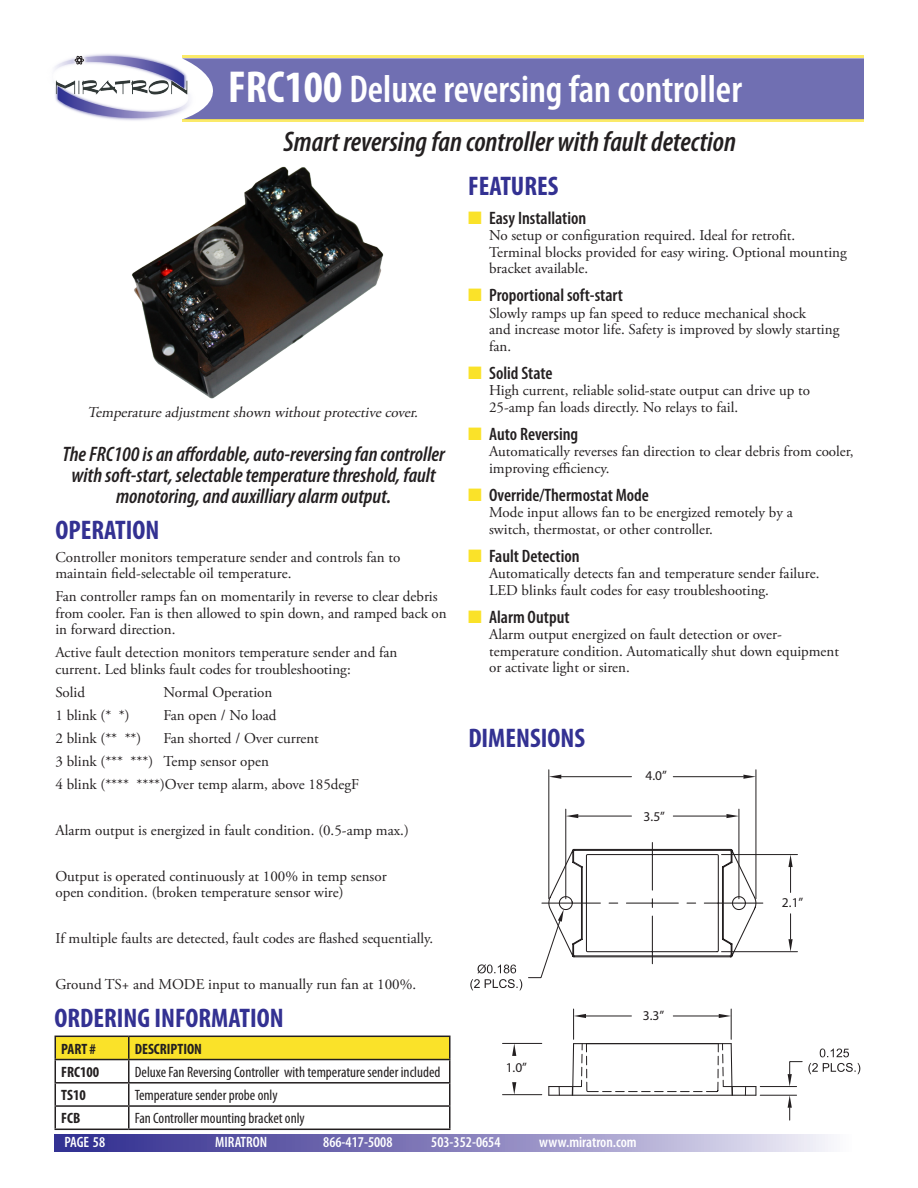
<style>
.page{position:relative;width:918px;height:1188px;background:#fff}
.page>*{position:absolute;margin:0;border:0;box-sizing:border-box;transform-origin:0 0}
.t1{font:600 condensed 39px "Myriad Pro";color:#fff}
.t2{font:italic 600 condensed 28.5px "Myriad Pro";color:#231f20}
.Subhead{font:700 condensed 27px "Myriad Pro";color:#333192}
.t3{font:italic 600 condensed 21px/21px "Myriad Pro";color:#231f20;text-align:center}
.Bullet_head{font:600 condensed 18px "Myriad Pro";color:#231f20}
.Body_Text{font:15px/16.5px "Adobe Garamond Pro";color:#231f20}
.bullet_text{font:15px/16.5px "Adobe Garamond Pro";color:#231f20}
.Body_Text-2{font:condensed 15px "Myriad Pro";color:#231f20}
.Body_Text-3{font:600 condensed 15px "Myriad Pro";color:#fff}
.Body_Text-4{font:italic 15px "Adobe Garamond Pro";color:#231f20}
.Body_Text-5{font:700 condensed 15px "Myriad Pro";color:#231f20}
.t4{font:13.5px "Myriad";color:#231f20}
.s1{font-weight:700;font-size:45px}
.s2{color:#fae229}
</style>
<div class="page">
<hr style="left:182px;top:119px;width:681px;height:3px;background:#fae229">
<svg style="left:197px;top:55px;width:666px;height:65px;background:#7a78ae"></svg>
<img style="left:55px;top:54px;width:142px;height:68px">
<svg style="left:54px;top:1135px;width:774px;height:16px;background:#8782bd"></svg>
<hr style="left:760px;top:1086px;width:37px;height:1px;background:#231f20">
<hr style="left:760px;top:1095px;width:37px;height:1px;background:#231f20">
<svg style="left:788px;top:1095px;width:4px;height:25px"></svg>
<svg style="left:788px;top:1049px;width:72px;height:38px"></svg>
<hr style="left:722px;top:854px;width:75px;height:1px;background:#231f20">
<hr style="left:722px;top:951px;width:75px;height:1px;background:#231f20">
<svg style="left:788px;top:855px;width:5px;height:37px"></svg>
<svg style="left:788px;top:914px;width:5px;height:38px"></svg>
<hr style="left:739px;top:809px;width:1px;height:90px;background:#231f20">
<hr style="left:566px;top:809px;width:1px;height:90px;background:#231f20">
<hr style="left:673px;top:816px;width:53px;height:1px;background:#231f20">
<hr style="left:578px;top:816px;width:53px;height:1px;background:#231f20">
<svg style="left:726px;top:814px;width:13px;height:4px"></svg>
<svg style="left:566px;top:814px;width:12px;height:4px"></svg>
<hr style="left:549px;top:770px;width:1px;height:129px;background:#231f20">
<hr style="left:756px;top:770px;width:1px;height:129px;background:#231f20">
<hr style="left:561px;top:776px;width:70px;height:1px;background:#231f20">
<hr style="left:673px;top:776px;width:70px;height:1px;background:#231f20">
<svg style="left:549px;top:775px;width:12px;height:4px"></svg>
<svg style="left:743px;top:775px;width:13px;height:4px"></svg>
<svg style="left:470px;top:964px;width:52px;height:26px"></svg>
<svg style="left:528px;top:849px;width:228px;height:246px"></svg>
<hr style="left:503px;top:1043px;width:39px;height:1px;background:#231f20">
<hr style="left:503px;top:1094px;width:39px;height:1px;background:#231f20">
<svg style="left:512px;top:1043px;width:4px;height:13px"></svg>
<svg style="left:512px;top:1082px;width:4px;height:13px"></svg>
<hr style="left:129px;top:1036px;width:322px;height:1px;background:#231f20">
<hr style="left:449px;top:1037px;width:2px;height:22px;background:#231f20">
<hr style="left:129px;top:1059px;width:322px;height:1px;background:#231f20">
<hr style="left:449px;top:1060px;width:2px;height:22px;background:#231f20">
<hr style="left:129px;top:1082px;width:322px;height:2px;background:#231f20">
<hr style="left:449px;top:1084px;width:2px;height:21px;background:#231f20">
<svg style="left:55px;top:1036px;width:395px;height:93px"></svg>
<hr style="left:129px;top:1105px;width:322px;height:2px;background:#231f20">
<hr style="left:128px;top:1107px;width:2px;height:22px;background:#231f20">
<hr style="left:449px;top:1107px;width:2px;height:22px;background:#231f20">
<hr style="left:55px;top:1129px;width:74px;height:1px;background:#231f20">
<hr style="left:129px;top:1129px;width:322px;height:1px;background:#231f20">
<img style="left:132px;top:166px;width:252px;height:233px">
<p class="t1" style="left:228px;top:65px;width:515px"><span class="s1">FRC100</span> Deluxe reversing fan controller</p>
<p class="t2" style="left:284px;top:124px;width:454px">Smart reversing fan controller with fault detection</p>
<p class="Body_Text-4" style="left:87px;top:403px;width:335px">Temperatureadj ustmentshown withoutprotectivecover.</p>
<p class="t3" style="left:62px;top:443px;width:384px">The FRC100 is an affordable, auto-reversing fan controller with soft-start, selectable temperature threshold, fault monotoring, and auxilliary alarm output.</p>
<p class="Subhead" style="left:55px;top:513px;width:105px">OPERATION</p>
<p class="Body_Text" style="left:55px;top:549px;width:346px">Controller monitors temperature sender and controls fan to maintain field-selectable oil temperature.</p>
<p class="Body_Text" style="left:55px;top:589px;width:393px">Fan controller ramps fan on momentarily in reverse to clear debris from cooler. Fan is then allowed to spin down, and ramped back on in forward direction.</p>
<p class="Body_Text" style="left:55px;top:645px;width:343px">Active fault detection monitors temperature sender and fan current. Led blinks fault codes for troubleshooting:</p>
<p class="Body_Text" style="left:55px;top:684px;width:31px">Solid</p>
<p class="Body_Text" style="left:163px;top:684px;width:110px">Normal Operation</p>
<p class="Body_Text" style="left:55px;top:707px;width:76px">1 blink (* *)</p>
<p class="Body_Text" style="left:163px;top:707px;width:115px">Fan open / No load</p>
<p class="Body_Text" style="left:55px;top:730px;width:87px">2 blink (** **)</p>
<p class="Body_Text" style="left:163px;top:730px;width:157px">Fan shorted / Over current</p>
<p class="Body_Text" style="left:55px;top:753px;width:215px">3 blink (*** ***) Temp sensor open</p>
<p class="Body_Text" style="left:55px;top:776px;width:305px">4 blink (**** ****)Over temp alarm, above 185degF</p>
<p class="Body_Text" style="left:55px;top:822px;width:355px">Alarm output is energized in fault condition. (0.5-amp max.)</p>
<p class="Body_Text" style="left:55px;top:868px;width:333px">Output is operated continuously at 100% in temp sensor open condition. (broken temperature sensor wire)</p>
<p class="Body_Text" style="left:55px;top:931px;width:379px">If multiple faults are detected, fault codes are flashed sequentially.</p>
<p class="Body_Text" style="left:55px;top:977px;width:362px">Ground TS+ and MODE input to manually run fan at 100%.</p>
<p class="Subhead" style="left:55px;top:1001px;width:231px">ORDERING INFORMATION</p>
<p class="Body_Text-5" style="left:61px;top:1039px;width:36px">PART #</p>
<p class="Body_Text-5" style="left:135px;top:1039px;width:69px">DESCRIPTION</p>
<p class="Body_Text-5" style="left:61px;top:1062px;width:40px">FRC100</p>
<p class="Body_Text-2" style="left:135px;top:1063px;width:307px">Deluxe Fan Reversing Controller with temperature sender included</p>
<p class="Body_Text-5" style="left:61px;top:1086px;width:26px">TS10</p>
<p class="Body_Text-2" style="left:135px;top:1086px;width:144px">Temperature sender probe only</p>
<p class="Body_Text-5" style="left:61px;top:1109px;width:21px">FCB</p>
<p class="Body_Text-2" style="left:135px;top:1109px;width:172px">Fan Controller mounting bracket only</p>
<p class="Subhead" style="left:468px;top:170px;width:92px">FEATURES</p>
<p class="Bullet_head" style="left:468px;top:206px;width:120px"><span class="s2">■</span> Easy Installation</p>
<p class="bullet_text" style="left:489px;top:228px;width:308px">No setup or configuration required. Ideal for retrofit.</p>
<p class="bullet_text" style="left:489px;top:244px;width:359px">Terminal blocks provided for easy wiring. Optional mounting bracket available.</p>
<p class="Bullet_head" style="left:468px;top:284px;width:156px"><span class="s2">■</span> Proportional soft-start</p>
<p class="bullet_text" style="left:489px;top:305px;width:352px">Slowly ramps up fan speed to reduce mechanical shock<br>and increase motor life. Safety is improved by slowly starting fan.</p>
<p class="Bullet_head" style="left:468px;top:362px;width:86px"><span class="s2">■</span> Solid State</p>
<p class="bullet_text" style="left:489px;top:383px;width:322px">High current, reliable solid-state output can drive up to<br>25-amp fan loads directly. No relays to fail.</p>
<p class="Bullet_head" style="left:468px;top:423px;width:112px"><span class="s2">■</span> Auto Reversing</p>
<p class="bullet_text" style="left:489px;top:444px;width:366px">Automatically reverses fan direction to clear debris from cooler, improving efficiency.</p>
<p class="Bullet_head" style="left:468px;top:484px;width:182px"><span class="s2">■</span> Override/Thermostat Mode</p>
<p class="bullet_text" style="left:489px;top:505px;width:305px">Mode input allows fan to be energized remotely by a switch, thermostat, or other controller.</p>
<p class="Bullet_head" style="left:468px;top:545px;width:113px"><span class="s2">■</span> Fault Detection</p>
<p class="bullet_text" style="left:489px;top:566px;width:332px">Automatically detects fan and temperature sender failure.<br>LED blinks fault codes for easy troubleshooting.</p>
<p class="Bullet_head" style="left:468px;top:606px;width:103px"><span class="s2">■</span> Alarm Output</p>
<p class="bullet_text" style="left:489px;top:627px;width:294px">Alarm output energized on fault detection or over-</p>
<p class="bullet_text" style="left:489px;top:644px;width:351px">temperature condition. Automatically shut down equipment or activate light or siren.</p>
<p class="Subhead" style="left:468px;top:721px;width:118px">DIMENSIONS</p>
<p class="t4" style="left:645px;top:769px;width:23px">4.0”</p>
<p class="t4" style="left:644px;top:810px;width:23px">3.5”</p>
<p class="t4" style="left:506px;top:1061px;width:23px">1.0”</p>
<p class="t4" style="left:643px;top:1009px;width:23px">3.3”</p>
<p class="t4" style="left:782px;top:895px;width:23px">2.1”</p>
<p class="Body_Text-3" style="left:65px;top:1133px;width:42px">PAGE 58</p>
<p class="Body_Text-3" style="left:215px;top:1133px;width:53px">MIRATRON</p>
<p class="Body_Text-3" style="left:323px;top:1133px;width:71px">866-417-5008</p>
<p class="Body_Text-3" style="left:431px;top:1133px;width:71px">503-352-0654</p>
<p class="Body_Text-3" style="left:539px;top:1133px;width:99px">www.miratron.com</p>
</div>
